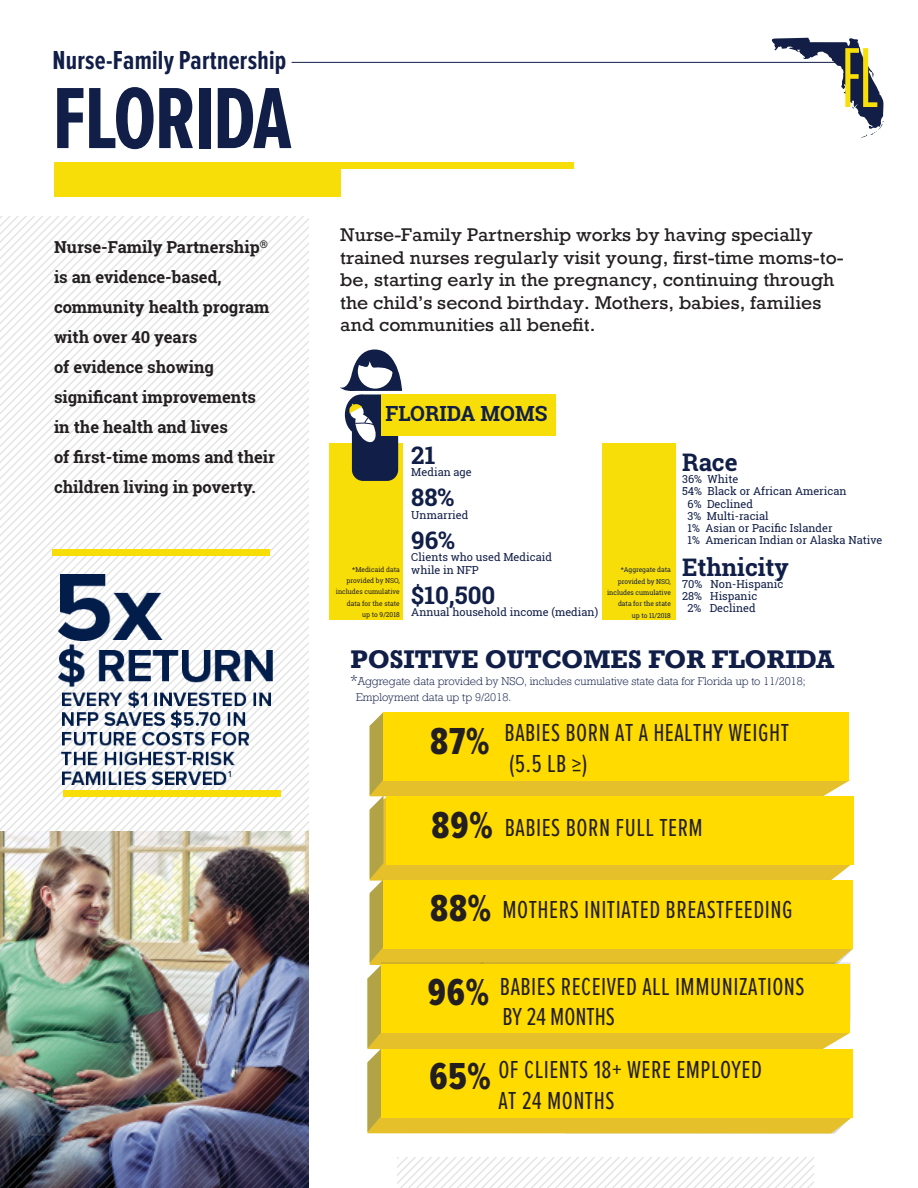
<style>
.page{position:relative;width:918px;height:1188px;background:#fff}
.page>*{position:absolute;margin:0;border:0;box-sizing:border-box;transform-origin:0 0}
.t1{font:700 90px "Proxima Nova Ex Cn";letter-spacing:-.02em;color:#111e47}
.t2{font:300 extra-condensed 81.75px "Zurich BT";color:#f7df09}
.t3{font:39px "Proxima Nova Ex Cn Extrabld";color:#231f20}
.t4{font:700 27px "Proxima Nova Ex Cn";letter-spacing:.01em;color:#111e47}
.t5{font:25.5px/30.6px "Proxima Nova Ex Cn";letter-spacing:.02em;color:#231f20}
.t6{font:700 24.15px "Roboto Slab";color:#111e47}
.Leading_In_Copy{font:700 24px "Rockwell Nova";color:#111e47}
.t7{font:700 20.85px "Roboto Slab";color:#111e47}
.t8{font:17.25px/22.5px "Rockwell Nova";color:#231f20;scale:1.04 1}
.t9{font:700 16.5px/30px "Roboto Slab";color:#231f20}
.t10{font:10.95px/12.1px "Roboto Slab";color:#111e47}
.Leading_In_Copy-2{font:300 10.5px "Rockwell Nova";color:#111e47}
.t11{font:700 10.5px "Roboto Slab";color:#231f20}
.t12{font:600 9px "Proxima Nova Ex Cn";color:#111e47}
.t13{font:6.75px/11.4px "Roboto Slab";color:#111e47;text-align:right}
.t14{font:6.75px/11.4px "Roboto Slab";color:#231f20;text-align:right}
.s1{font-size:13.5px}
.s2{font-family:"Proxima Nova Ex Cn Extrabld";font-size:39px}
</style>
<div class="page">
<img style="left:0;top:217px;width:309px;height:971px">
<div style="left:54px;top:162px;width:520px;height:7px;background:#f8de08"></div>
<div style="left:54px;top:167px;width:286px;height:29px;background:#f8de08"></div>
<hr style="left:292px;top:62px;width:564px;height:1px;background:#111e47">
<svg style="left:398px;top:1157px;width:416px;height:31px"></svg>
<img style="left:52px;top:568px;width:232px;height:228px">
<div style="left:52px;top:550px;width:218px;height:6px;background:#f8de08"></div>
<div style="left:63px;top:790px;width:217px;height:7px;background:#f8de08"></div>
<svg style="left:367px;top:712px;width:486px;height:422px;background:#f8d50c"></svg>
<div style="left:602px;top:443px;width:73px;height:177px;background:#f8de08"></div>
<div style="left:329px;top:443px;width:74px;height:177px;background:#f8de08"></div>
<div style="left:352px;top:394px;width:46px;height:87px;background:#111e47;border-radius:11px"></div>
<div style="left:345px;top:395px;width:31px;height:40px;background:#111e47;border-radius:50%"></div>
<svg style="left:348px;top:402px;width:28px;height:42px"></svg>
<div style="left:381px;top:394px;width:174px;height:42px;background:#f8de08"></div>
<svg style="left:340px;top:349px;width:62px;height:42px"></svg>
<svg style="left:772px;top:38px;width:112px;height:100px"></svg>
<p class="t4" style="left:52px;top:47px;width:235px">Nurse-Family Partnership</p>
<p class="t1" style="left:52px;top:77px;width:240px">FLORIDA</p>
<p class="t9" style="left:54px;top:231px;width:207px">Nurse-Family Partnership</p>
<p class="t11" style="left:260px;top:237px;width:10px">®</p>
<p class="t9" style="left:54px;top:261px;width:217px">is an evidence-based, community health program with over 40 years</p>
<p class="t9" style="left:54px;top:351px;width:204px">of evidence showing significant improvements</p>
<p class="t9" style="left:54px;top:411px;width:175px">in the health and lives</p>
<p class="t9" style="left:54px;top:441px;width:223px">of first-time moms and their children living in poverty.</p>
<p class="t12" style="left:228px;top:769px;width:4px">1</p>
<h2 class="t2" style="left:841px;top:34px;width:38px">FL</h2>
<p class="t8" style="left:340px;top:224px;width:486px">Nurse-Family Partnership works by having specially trained nurses regularly visit young, first-time moms-to&shy;be, starting early in the pregnancy, continuing through the child’s second birthday. Mothers, babies, families and communities all benefit.</p>
<p class="t7" style="left:385px;top:399px;width:164px">FLORIDA MOMS</p>
<p class="t6" style="left:411px;top:438px;width:26px">21</p>
<p class="t10" style="left:411px;top:465px;width:62px">Median age</p>
<p class="t6" style="left:411px;top:481px;width:45px">88%</p>
<p class="t10" style="left:411px;top:508px;width:59px">Unmarried</p>
<p class="t6" style="left:411px;top:524px;width:45px">96%</p>
<p class="t10" style="left:411px;top:551px;width:142px">Clients who used Medicaid while in NFP</p>
<p class="t6" style="left:411px;top:579px;width:86px">$10,500</p>
<p class="t10" style="left:411px;top:606px;width:188px">Annual household income (median)</p>
<p class="t14" style="left:336px;top:564px;width:65px">*Medicaid data provided by NSO, includes cumulative data for the state<br>up to 9/2018</p>
<p class="t13" style="left:607px;top:564px;width:65px">*Aggregate data provided by NSO, includes cumulative data for the state<br>up to 11/2018</p>
<p class="t6" style="left:682px;top:446px;width:57px">Race</p>
<p class="t10" style="left:682px;top:473px;width:58px">36% White</p>
<p class="t10" style="left:682px;top:485px;width:166px">54% Black or African American</p>
<p class="t10" style="left:688px;top:497px;width:67px">6% Declined</p>
<p class="t10" style="left:688px;top:509px;width:83px">3% Multi-racial</p>
<p class="t10" style="left:688px;top:522px;width:147px">1% Asian or Pacific Islander</p>
<p class="t10" style="left:688px;top:534px;width:196px">1% American Indian or Alaska Native</p>
<p class="t6" style="left:682px;top:550px;width:108px">Ethnicity</p>
<p class="t10" style="left:682px;top:578px;width:103px">70% Non-Hispanic</p>
<p class="t10" style="left:682px;top:590px;width:77px">28% Hispanic</p>
<p class="t10" style="left:688px;top:602px;width:70px">2% Declined</p>
<p class="Leading_In_Copy" style="left:350px;top:644px;width:486px">POSITIVE OUTCOMES FOR FLORIDA</p>
<p class="Leading_In_Copy-2" style="left:350px;top:674px;width:457px"><span class="s1">*</span>Aggregate data provided by NSO, includes cumulative state data for Florida up to 11/2018;</p>
<p class="Leading_In_Copy-2" style="left:356px;top:690px;width:157px">Employment data up tp 9/2018.</p>
<p class="t5" style="left:509px;top:719px;width:281px;text-indent:-79px"><span class="s2">87%</span> BABIES BORN AT A HEALTHY WEIGHT (5.5 LB &gt;)</p>
<p class="t5" style="left:432px;top:814px;width:273px"><span class="s2">89%</span> BABIES BORN FULL TERM</p>
<p class="t5" style="left:430px;top:895px;width:364px"><span class="s2">88%</span> MOTHERS INITIATED BREASTFEEDING</p>
<p class="t3" style="left:428px;top:974px;width:63px">96%</p>
<p class="t5" style="left:500px;top:972px;width:306px">BABIES RECEIVED ALL IMMUNIZATIONS<br>BY 24 MONTHS</p>
<p class="t3" style="left:429px;top:1058px;width:63px">65%</p>
<p class="t5" style="left:498px;top:1056px;width:265px">OF CLIENTS 18+ WERE EMPLOYED<br>AT 24 MONTHS</p>
</div>
